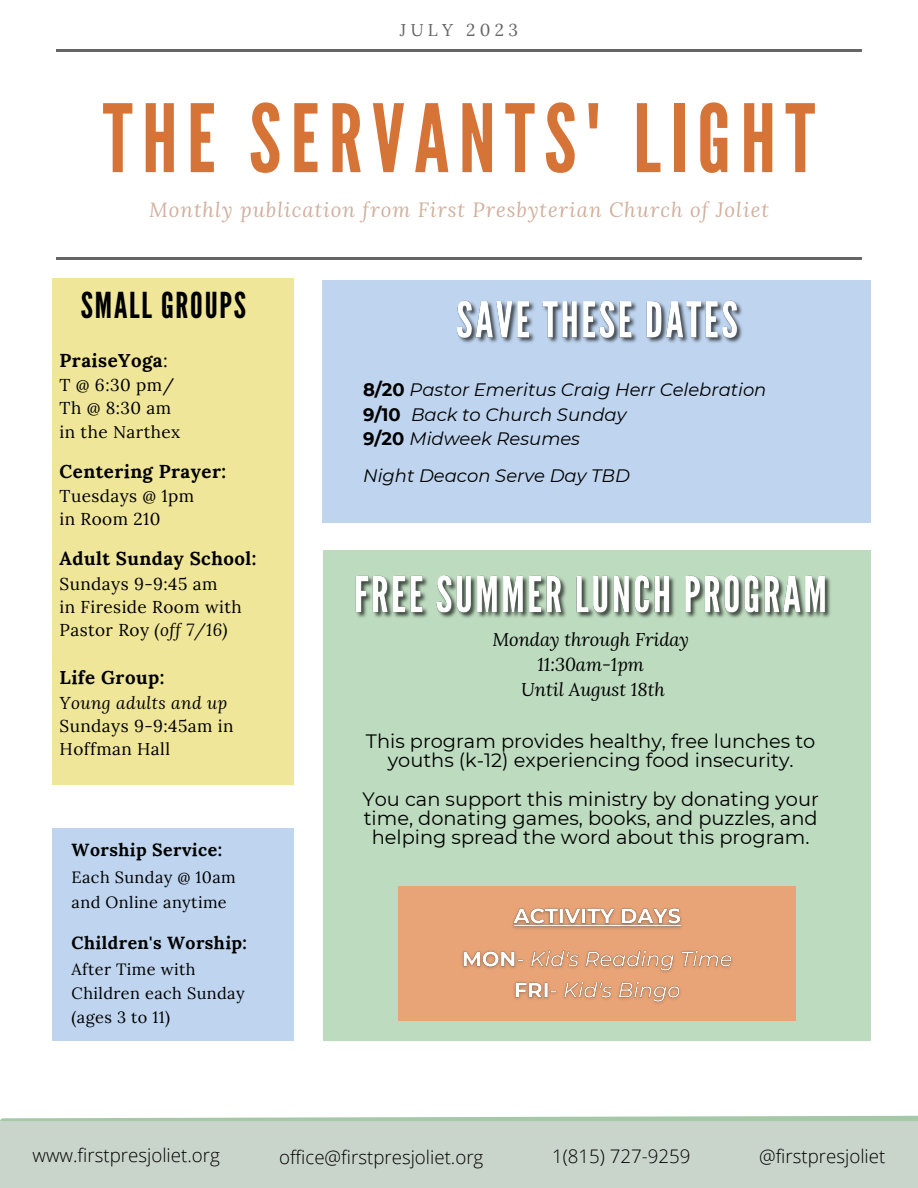
<style>
.page{position:relative;width:918px;height:1188px;background:#fff}
.page>*{position:absolute;margin:0;border:0;box-sizing:border-box;transform-origin:0 0}
.t1{font:93.9px "League Gothic";letter-spacing:.1em;color:#d67336}
.t2{font:35.7px "League Gothic";letter-spacing:.05em;color:#000}
.t3{font:italic 20.4px "Lora";letter-spacing:.05em;color:#d1b09e}
.t4{font:19.35px/19.4px "Montserrat";color:#000;text-align:center}
.t5{font:300 18.75px "Open Sans";color:#000}
.t6{font:700 18.6px "Lora";letter-spacing:.025em;color:#000}
.t7{font:italic 18.3px "Lora";color:#000}
.t8{font:italic 18px "Montserrat";color:#000}
.t9{font:700 17.7px "Lora";letter-spacing:.025em;color:#000}
.t10{font:17.25px "Lora";letter-spacing:.25em;color:#666}
.t11{font:17.1px/23.4px "Lora";letter-spacing:.025em;color:#000}
.t12{font:italic 17.1px "Lora";letter-spacing:.025em;color:#000}
.t13{font:16.35px/24px "Lora";letter-spacing:.025em;color:#000}
.s1{font-weight:400}
.s2{font-style:italic}
.s3{font-weight:700;font-style:normal}
</style>
<div class="page">
<hr style="left:56px;top:49px;width:806px;height:3px;background:#666">
<hr style="left:56px;top:258px;width:806px;height:2px;background:#666">
<div style="left:53px;top:829px;width:241px;height:212px;background:#bfd5ef"></div>
<svg style="left:0;top:1115px;width:918px;height:6px"></svg>
<div style="left:0;top:1121px;width:918px;height:67px;background:#c9d4ca"></div>
<div style="left:53px;top:278px;width:241px;height:507px;background:#efe699"></div>
<div style="left:323px;top:551px;width:547px;height:490px;background:#bddbbf"></div>
<div style="left:398px;top:886px;width:397px;height:135px;background:#e8a477"></div>
<img style="left:355px;top:575px;width:476px;height:43px">
<img style="left:462px;top:908px;width:271px;height:96px">
<div style="left:323px;top:281px;width:548px;height:242px;background:#bfd5ef"></div>
<img style="left:457px;top:300px;width:286px;height:43px">
<p class="t10" style="left:400px;top:19px;width:119px">JULY 2023</p>
<p class="t1" style="left:103px;top:84px;width:714px">THE SERVANTS' LIGHT</p>
<p class="t3" style="left:149px;top:196px;width:621px">Monthly publication from First Presbyterian Church of Joliet</p>
<h6 class="t2" style="left:81px;top:285px;width:167px">SMALL GROUPS</h6>
<h1 class="t6" style="left:60px;top:348px;width:110px">PraiseYoga<span class="s1">:</span></h1>
<h5 class="t11" style="left:60px;top:373px;width:116px">T @ 6:30 pm/</h5>
<h3 class="t11" style="left:60px;top:396px;width:113px">Th @ 8:30 am</h3>
<p class="t11" style="left:60px;top:420px;width:122px">in the Narthex</p>
<p class="t6" style="left:60px;top:459px;width:168px">Centering Prayer:</p>
<p class="t11" style="left:60px;top:484px;width:136px">Tuesdays @ 1pm</p>
<p class="t11" style="left:60px;top:507px;width:102px">in Room 210</p>
<p class="t6" style="left:60px;top:547px;width:198px">Adult Sunday School:</p>
<p class="t11" style="left:60px;top:572px;width:159px">Sundays 9-9:45 am</p>
<p class="t11" style="left:60px;top:595px;width:184px">in Fireside Room with<br>Pastor Roy <span class="s2">(off 7/16)</span></p>
<p class="t6" style="left:60px;top:665px;width:106px">Life Group:</p>
<p class="t12" style="left:60px;top:691px;width:169px">Young adults and up</p>
<p class="t11" style="left:60px;top:714px;width:175px">Sundays 9-9:45am in<br>Hoffman Hall</p>
<p class="t9" style="left:72px;top:838px;width:152px">Worship Service:</p>
<p class="t13" style="left:72px;top:864px;width:166px;line-height:24.9px">Each Sunday @ 10am and Online anytime</p>
<p class="t9" style="left:72px;top:931px;width:177px">Children's Worship:</p>
<p class="t13" style="left:72px;top:957px;width:175px">After Time with<br>Children each Sunday (ages 3 to 11)</p>
<p class="t8" style="left:363px;top:379px;width:405px"><span class="s3">8/20</span> Pastor Emeritus Craig Herr Celebration</p>
<p class="t8" style="left:363px;top:403px;width:265px"><span class="s3">9/10</span> Back to Church Sunday</p>
<p class="t8" style="left:363px;top:428px;width:219px"><span class="s3">9/20</span> Midweek Resumes</p>
<p class="t8" style="left:363px;top:465px;width:268px">Night Deacon Serve Day TBD</p>
<p class="t7" style="left:492px;top:627px;width:198px">Monday through Friday</p>
<p class="t7" style="left:537px;top:652px;width:108px">11:30am-1pm</p>
<p class="t7" style="left:521px;top:677px;width:145px">Until August 18th</p>
<h5 class="t4" style="left:366px;top:731px;width:451px">This program provides healthy, free lunches to youths (k-12) experiencing food insecurity.</h5>
<h5 class="t4" style="left:363px;top:789px;width:458px">You can support this ministry by donating your time, donating games, books, and puzzles, and helping spread the word about this program.</h5>
<p class="t5" style="left:33px;top:1142px;width:189px">www.firstpresjoliet.org</p>
<p class="t5" style="left:279px;top:1144px;width:206px">office@firstpresjoliet.org</p>
<p class="t5" style="left:552px;top:1143px;width:140px">1(815) 727-9259</p>
<p class="t5" style="left:759px;top:1143px;width:128px">@firstpresjoliet</p>
</div>
